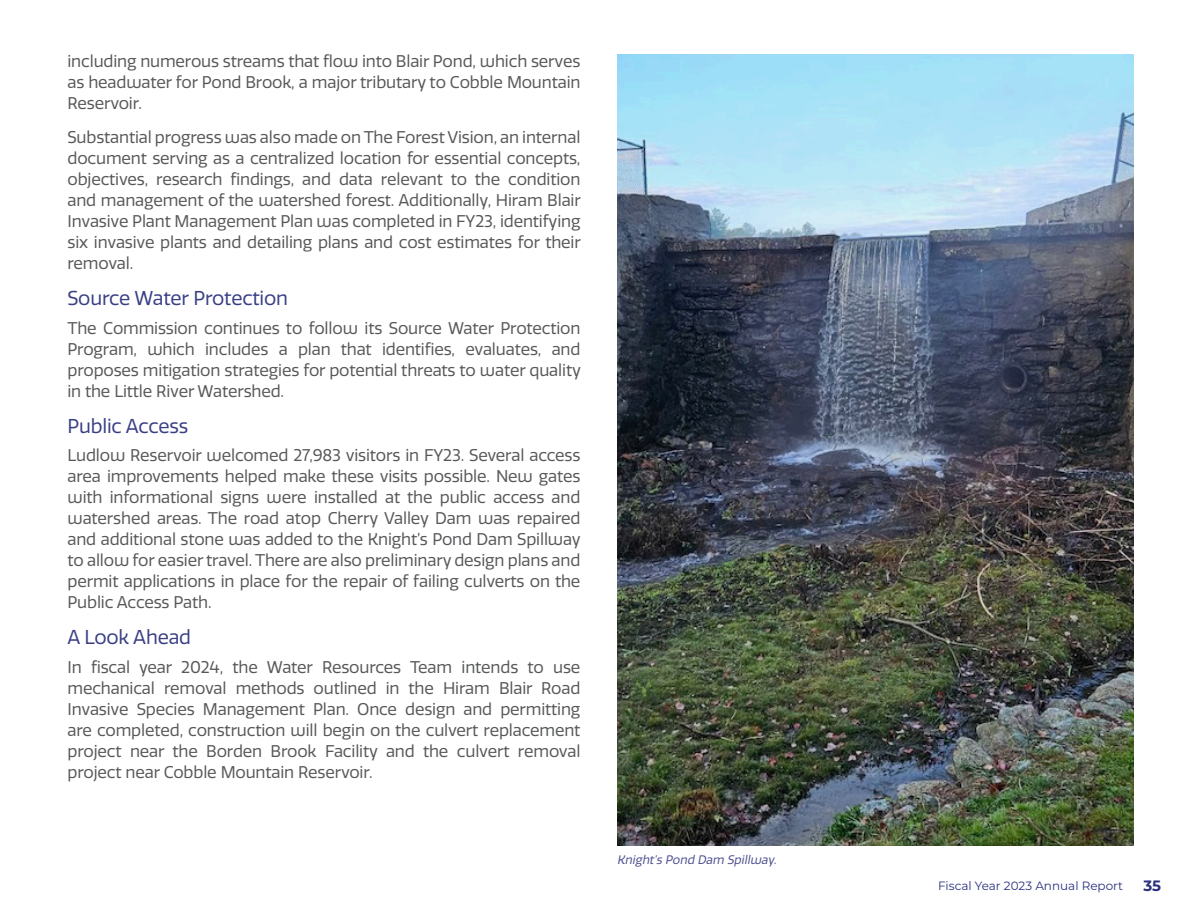
<style>
.page{position:relative;width:1188px;height:918px;background:#fff}
.page>*{position:absolute;margin:0;border:0;box-sizing:border-box;transform-origin:0 0}
.Subhead{font:19.5px "Quatro";letter-spacing:-.01em;color:#3a3f85}
.Paragraph_Style_1{font:16.5px/21px "Quatro";letter-spacing:-.01em;color:#57585a;text-align:justify}
.t1{font:700 15px "Montserrat";color:#29307d}
.t2{font:12px "Montserrat";color:#29307d}
.t3{font:italic 12px "Quatro";color:#4d4e8e}
</style>
<div class="page">
<img style="left:617px;top:54px;width:517px;height:792px">
<p class="Paragraph_Style_1" style="left:68px;top:51px;width:515px">including numerous streams that flow into Blair Pond, which serves as headwater for Pond Brook, a major tributary to Cobble Mountain Reservoir.</p>
<p class="Paragraph_Style_1" style="left:68px;top:127px;width:515px">Substantial progress was also made on The Forest Vision, an internal document serving as a centralized location for essential concepts, objectives, research findings, and data relevant to the condition and management of the watershed forest. Additionally, Hiram Blair Invasive Plant Management Plan was completed in FY23, identifying six invasive plants and detailing plans and cost estimates for their removal.</p>
<p class="Subhead" style="left:68px;top:287px;width:222px">Source Water Protection</p>
<p class="Paragraph_Style_1" style="left:68px;top:318px;width:515px">The Commission continues to follow its Source Water Protection Program, which includes a plan that identifies, evaluates, and proposes mitigation strategies for potential threats to water quality in the Little River Watershed.</p>
<p class="Subhead" style="left:68px;top:415px;width:122px">Public Access</p>
<p class="Paragraph_Style_1" style="left:68px;top:445px;width:515px">Ludlow Reservoir welcomed 27,983 visitors in FY23. Several access area improvements helped make these visits possible. New gates with informational signs were installed at the public access and watershed areas. The road atop Cherry Valley Dam was repaired and additional stone was added to the Knight’s Pond Dam Spillway to allow for easier travel. There are also preliminary design plans and permit applications in place for the repair of failing culverts on the Public Access Path.</p>
<p class="Subhead" style="left:68px;top:626px;width:125px">A Look Ahead</p>
<p class="Paragraph_Style_1" style="left:68px;top:657px;width:514px">In fiscal year 2024, the Water Resources Team intends to use mechanical removal methods outlined in the Hiram Blair Road Invasive Species Management Plan. Once design and permitting are completed, construction will begin on the culvert replacement project near the Borden Brook Facility and the culvert removal project near Cobble Mountain Reservoir.</p>
<p class="t3" style="left:617px;top:853px;width:163px">Knight’s Pond Dam Spillway.</p>
<p class="t2" style="left:938px;top:877px;width:187px">Fiscal Year 2023 Annual Report</p>
<p class="t1" style="left:1143px;top:875px;width:19px">35</p>
</div>
